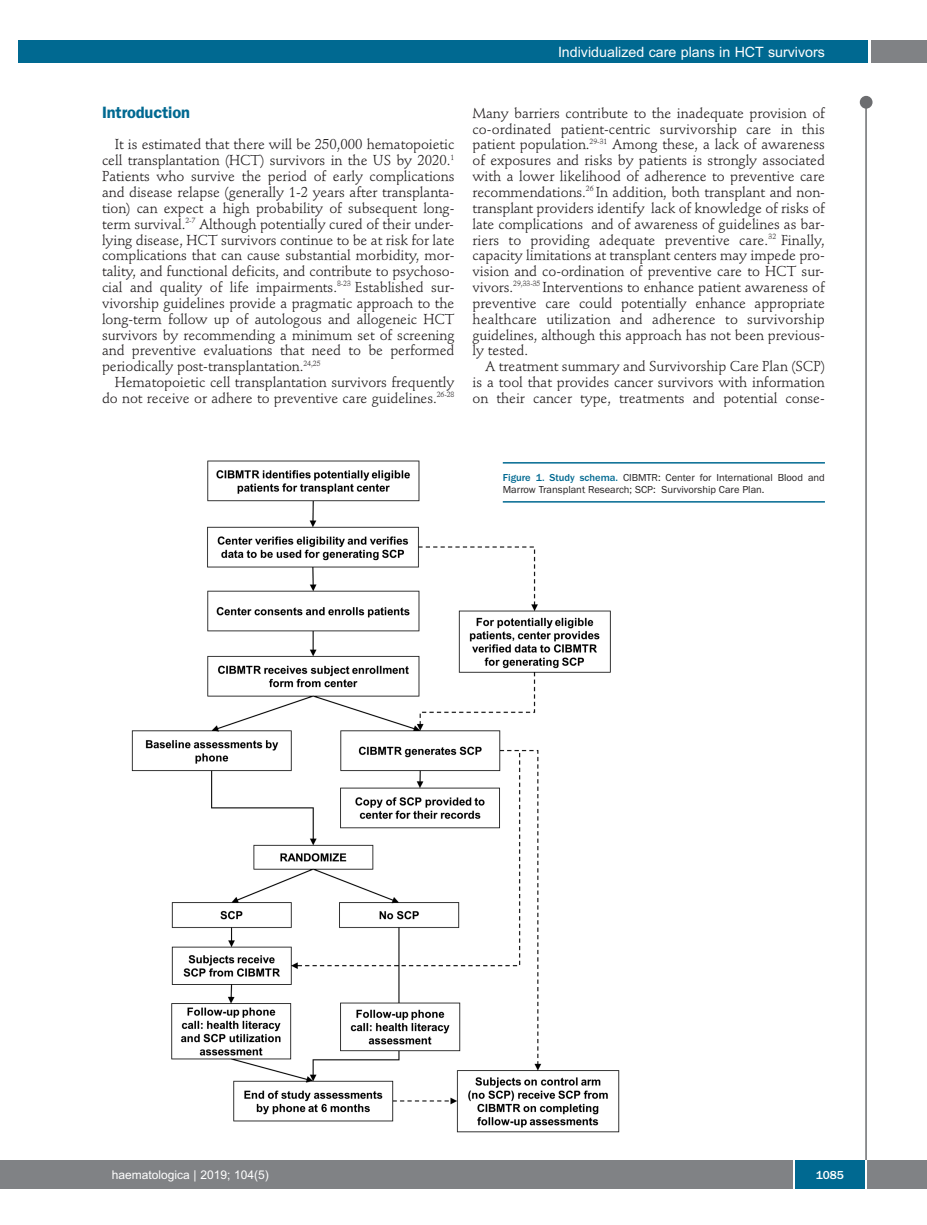
<style>
.page{position:relative;width:927px;height:1225px;background:#fff}
.page>*{position:absolute;margin:0;border:0;box-sizing:border-box;transform-origin:0 0}
.t1{font:600 16.5px "Franklin Gothic";letter-spacing:-.01em;color:#006991}
.t2{font:14.25px/15.9px "Stempel Schneidler";letter-spacing:-.005em;color:#231f20;text-align:justify}
.t3{font:14.25px "Arial";color:#fff}
.t4{font:12px "Arial";color:#fff}
.t5{font:500 12px "Franklin Gothic";color:#fff}
.t6{font:10.5px/12px "Franklin Gothic";color:#231f20}
.s1{font-weight:500;color:#006991}
</style>
<div class="page">
<div style="left:860px;top:96px;width:12px;height:13px;background:#6c6d70;border-radius:50%"></div>
<hr style="left:865px;top:98px;width:2px;height:1062px;background:#6c6d70">
<div style="left:871px;top:40px;width:56px;height:22px;background:#808285"></div>
<div style="left:18px;top:40px;width:849px;height:22px;background:#006991"></div>
<div style="left:17px;top:1160px;width:910px;height:28px;background:#808285"></div>
<div style="left:795px;top:1160px;width:70px;height:28px;background:#006991"></div>
<hr style="left:793px;top:1160px;width:2px;height:28px;background:#fff">
<hr style="left:865px;top:1160px;width:2px;height:28px;background:#fff">
<div style="left:0;top:1160px;width:17px;height:28px;background:#808285"></div>
<img style="left:131px;top:460px;width:507px;height:673px">
<hr style="left:503px;top:462px;width:322px;height:1px;background:#006991">
<hr style="left:503px;top:501px;width:322px;height:1px;background:#006991">
<p class="t3" style="left:558px;top:44px;width:269px">Individualized care plans in HCT survivors</p>
<p class="t1" style="left:102px;top:106px;width:89px">Introduction</p>
<p class="t2" style="left:102px;top:138px;width:354px;text-indent:13px">It is estimated that there will be 250,000 hematopoietic cell transplantation (HCT) survivors in the US by 2020.<sup>1<br></sup>Patients who survive the period of early complications and disease relapse (generally 1-2 years after transplanta&shy;tion) can expect a high probability of subsequent long&shy;term survival.<sup>2-7</sup> Although potentially cured of their under&shy;lying disease, HCT survivors continue to be at risk for late complications that can cause substantial morbidity, mor&shy;tality, and functional deficits, and contribute to psychoso&shy;cial and quality of life impairments.<sup>8-23</sup> Established sur&shy;vivorship guidelines provide a pragmatic approach to the long-term follow up of autologous and allogeneic HCT survivors by recommending a minimum set of screening and preventive evaluations that need to be performed periodically post-transplantation.<sup>24,25</sup></p>
<p class="t2" style="left:102px;top:376px;width:354px;text-align:right">Hematopoietic cell transplantation survivors frequently do not receive or adhere to preventive care guidelines.<sup>26-28</sup></p>
<p class="t2" style="left:472px;top:106px;width:354px">Many barriers contribute to the inadequate provision of co-ordinated patient-centric survivorship care in this patient population.<sup>29-31</sup> Among these, a lack of awareness of exposures and risks by patients is strongly associated with a lower likelihood of adherence to preventive care recommendations.<sup>26</sup> In addition, both transplant and non&shy;transplant providers identify lack of knowledge of risks of late complications and of awareness of guidelines as bar&shy;riers to providing adequate preventive care.<sup>32</sup> Finally, capacity limitations at transplant centers may impede pro&shy;vision and co-ordination of preventive care to HCT sur&shy;vivors.<sup>29,33-35</sup> Interventions to enhance patient awareness of preventive care could potentially enhance appropriate healthcare utilization and adherence to survivorship guidelines, although this approach has not been previous&shy;ly tested.</p>
<p class="t2" style="left:472px;top:360px;width:354px;text-indent:13px">A treatment summary and Survivorship Care Plan (SCP) is a tool that provides cancer survivors with information on their cancer type, treatments and potential conse-</p>
<p class="t6" style="left:503px;top:471px;width:324px"><span class="s1">Figure 1. Study schema.</span> CIBMTR: Center for International Blood and<br>Marrow Transplant Research; SCP: Survivorship Care Plan.</p>
<p class="t4" style="left:112px;top:1167px;width:158px">haematologica | 2019; 104(5)</p>
<p class="t5" style="left:816px;top:1167px;width:30px">1085</p>
</div>
